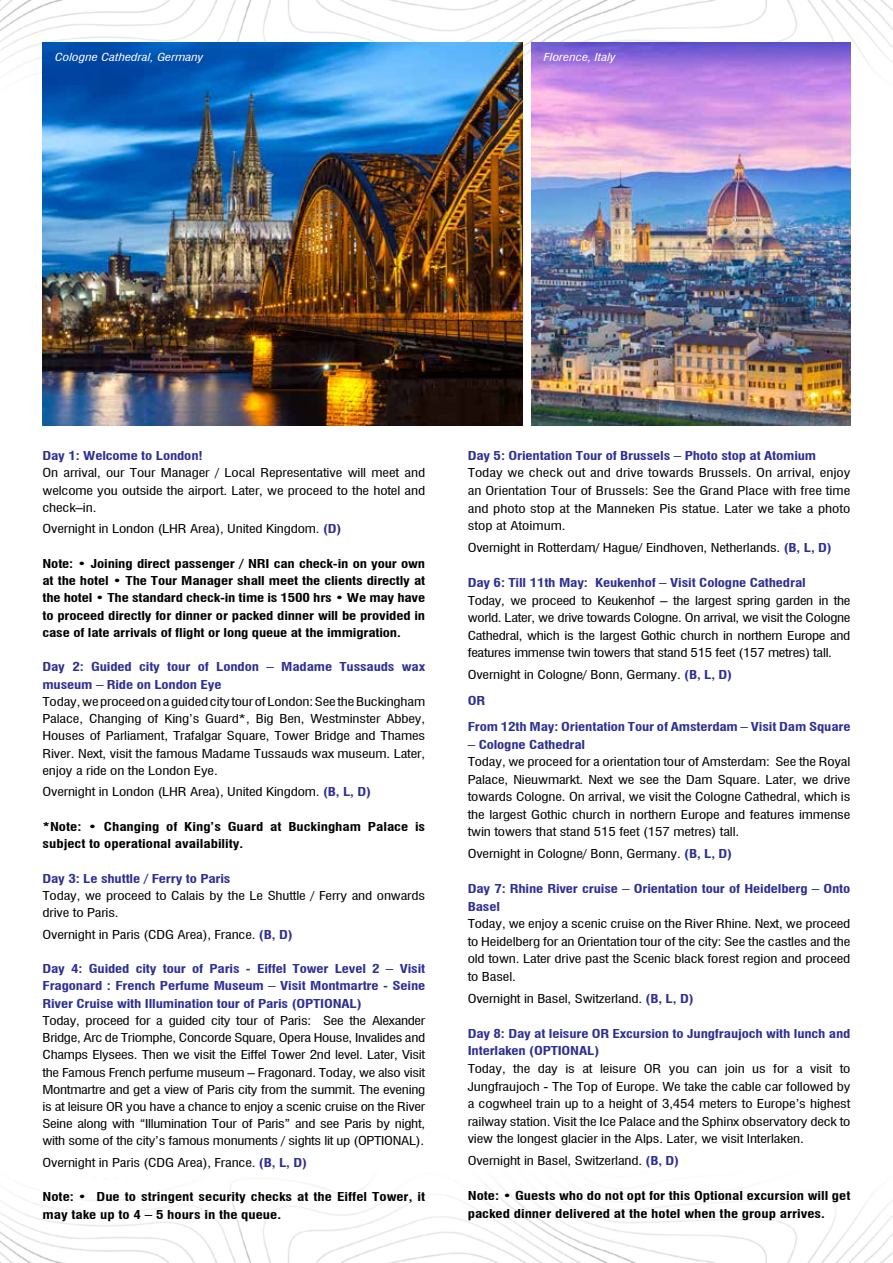
<style>
.page{position:relative;width:893px;height:1263px;background:#fff}
.page>*{position:absolute;margin:0;border:0;box-sizing:border-box;transform-origin:0 0}
.t1{font:condensed 12px/17.5px "Swiss 721 BT";letter-spacing:-.01em;color:#000;text-align:justify;scale:1.25 1}
.t2{font:700 condensed 12px/17.2px "Swiss 721 BT";letter-spacing:-.01em;color:#2e3092;scale:1.25 1}
.t3{font:700 condensed 12px/17.2px "Swiss 721 BT";color:#000;scale:1.25 1}
.t4{font:italic condensed 10.8px "Swiss 721 BT";color:#fff;scale:1.25 1}
.s1{font-weight:700;color:#2e3092}
.s2{font-weight:400;color:#000}
</style>
<div class="page">
<img style="left:0;top:0;width:893px;height:115px">
<img style="left:0;top:1184px;width:893px;height:79px">
<img style="left:42px;top:43px;width:481px;height:383px">
<img style="left:531px;top:81px;width:319px;height:345px">
<svg style="left:531px;top:43px;width:319px;height:38px;background:#986fdb"></svg>
<p class="t4" style="left:55px;top:51px;width:120px">Cologne Cathedral, Germany</p>
<p class="t4" style="left:544px;top:51px;width:59px">Florence, Italy</p>
<p class="t2" style="left:43px;top:447px;width:130px">Day 1: Welcome to London!</p>
<p class="t1" style="left:43px;top:464px;width:308px">On arrival, our Tour Manager / Local Representative will meet and welcome you outside the airport. Later, we proceed to the hotel and check–in.</p>
<p class="t1" style="left:43px;top:520px;width:241px">Overnight in London (LHR Area), United Kingdom. <span class="s1">(D)</span></p>
<p class="t3" style="left:43px;top:555px;width:308px;text-align:justify">Note: • Joining direct passenger / NRI can check-in on your own at the hotel • The Tour Manager shall meet the clients directly at the hotel • The standard check-in time is 1500 hrs • We may have to proceed directly for dinner or packed dinner will be provided in case of late arrivals of flight or long queue at the immigration.</p>
<p class="t2" style="left:43px;top:658px;width:308px">Day 2: Guided city tour of London – Madame Tussauds wax museum – Ride on London Eye</p>
<p class="t1" style="left:43px;top:693px;width:308px">Today, we proceed on a guided city tour of London: See the Buckingham Palace, Changing of King’s Guard*, Big Ben, Westminster Abbey, Houses of Parliament, Trafalgar Square, Tower Bridge and Thames River. Next, visit the famous Madame Tussauds wax museum. Later, enjoy a ride on the London Eye.</p>
<p class="t1" style="left:43px;top:783px;width:264px">Overnight in London (LHR Area), United Kingdom. <span class="s1">(B, L, D)</span></p>
<p class="t3" style="left:43px;top:818px;width:308px">*Note: • Changing of King’s Guard at Buckingham Palace is subject to operational availability.</p>
<p class="t2" style="left:43px;top:869px;width:152px">Day 3: Le shuttle / Ferry to Paris</p>
<p class="t1" style="left:43px;top:887px;width:308px">Today, we proceed to Calais by the Le Shuttle / Ferry and onwards drive to Paris.</p>
<p class="t1" style="left:43px;top:925px;width:202px">Overnight in Paris (CDG Area), France. <span class="s1">(B, D)</span></p>
<p class="t2" style="left:43px;top:960px;width:308px;text-align:justify">Day 4: Guided city tour of Paris - Eiffel Tower Level 2 – Visit Fragonard : French Perfume Museum – Visit Montmartre - Seine River Cruise with Illumination tour of Paris (OPTIONAL)</p>
<p class="t1" style="left:43px;top:1012px;width:308px">Today, proceed for a guided city tour of Paris: See the Alexander Bridge, Arc de Triomphe, Concorde Square, Opera House, Invalides and Champs Elysees. Then we visit the Eiffel Tower 2nd level. Later, Visit the Famous French perfume museum – Fragonard. Today, we also visit Montmartre and get a view of Paris city from the summit. The evening is at leisure OR you have a chance to enjoy a scenic cruise on the River Seine along with “Illumination Tour of Paris” and see Paris by night, with some of the city’s famous monuments / sights lit up (OPTIONAL).</p>
<p class="t1" style="left:43px;top:1154px;width:213px">Overnight in Paris (CDG Area), France. <span class="s1">(B, L, D)</span></p>
<p class="t3" style="left:43px;top:1188px;width:308px">Note: • Due to stringent security checks at the Eiffel Tower, it may take up to 4 – 5 hours in the queue.</p>
<p class="t2" style="left:468px;top:447px;width:280px">Day 5: Orientation Tour of Brussels – Photo stop at Atomium</p>
<p class="t1" style="left:468px;top:464px;width:308px">Today we check out and drive towards Brussels. On arrival, enjoy an Orientation Tour of Brussels: See the Grand Place with free time and photo stop at the Manneken Pis statue. Later we take a photo stop at Atoimum.</p>
<p class="t1" style="left:468px;top:539px;width:293px">Overnight in Rotterdam/ Hague/ Eindhoven, Netherlands. <span class="s1">(B, L, D)</span></p>
<p class="t2" style="left:468px;top:574px;width:272px">Day 6: Till 11th May: Keukenhof – Visit Cologne Cathedral</p>
<p class="t1" style="left:468px;top:591px;width:308px">Today, we proceed to Keukenhof – the largest spring garden in the world. Later, we drive towards Cologne. On arrival, we visit the Cologne Cathedral, which is the largest Gothic church in northern Europe and features immense twin towers that stand 515 feet (157 metres) tall.</p>
<p class="t2" style="left:468px;top:661px;width:308px;line-height:26.1px"><span class="s2">Overnight in Cologne/ Bonn, Germany.</span> (B, L, D)<br>OR<br>From 12th May: Orientation Tour of Amsterdam – Visit Dam Square</p>
<p class="t2" style="left:468px;top:736px;width:95px">– Cologne Cathedral</p>
<p class="t1" style="left:468px;top:753px;width:308px">Today, we proceed for a orientation tour of Amsterdam: See the Royal Palace, Nieuwmarkt. Next we see the Dam Square. Later, we drive towards Cologne. On arrival, we visit the Cologne Cathedral, which is the largest Gothic church in northern Europe and features immense twin towers that stand 515 feet (157 metres) tall.</p>
<p class="t1" style="left:468px;top:845px;width:213px">Overnight in Cologne/ Bonn, Germany. <span class="s1">(B, L, D)</span></p>
<p class="t2" style="left:468px;top:880px;width:308px">Day 7: Rhine River cruise – Orientation tour of Heidelberg – Onto<br>Basel</p>
<p class="t1" style="left:468px;top:915px;width:308px">Today, we enjoy a scenic cruise on the River Rhine. Next, we proceed to Heidelberg for an Orientation tour of the city: See the castles and the old town. Later drive past the Scenic black forest region and proceed to Basel.</p>
<p class="t1" style="left:468px;top:990px;width:182px">Overnight in Basel, Switzerland. <span class="s1">(B, L, D)</span></p>
<p class="t2" style="left:468px;top:1025px;width:308px">Day 8: Day at leisure OR Excursion to Jungfraujoch with lunch and<br>Interlaken (OPTIONAL)</p>
<p class="t1" style="left:468px;top:1060px;width:308px">Today, the day is at leisure OR you can join us for a visit to Jungfraujoch - The Top of Europe. We take the cable car followed by a cogwheel train up to a height of 3,454 meters to Europe’s highest railway station. Visit the Ice Palace and the Sphinx observatory deck to view the longest glacier in the Alps. Later, we visit Interlaken.</p>
<p class="t1" style="left:468px;top:1152px;width:171px">Overnight in Basel, Switzerland. <span class="s1">(B, D)</span></p>
<p class="t3" style="left:468px;top:1187px;width:308px">Note: • Guests who do not opt for this Optional excursion will get packed dinner delivered at the hotel when the group arrives.</p>
</div>
